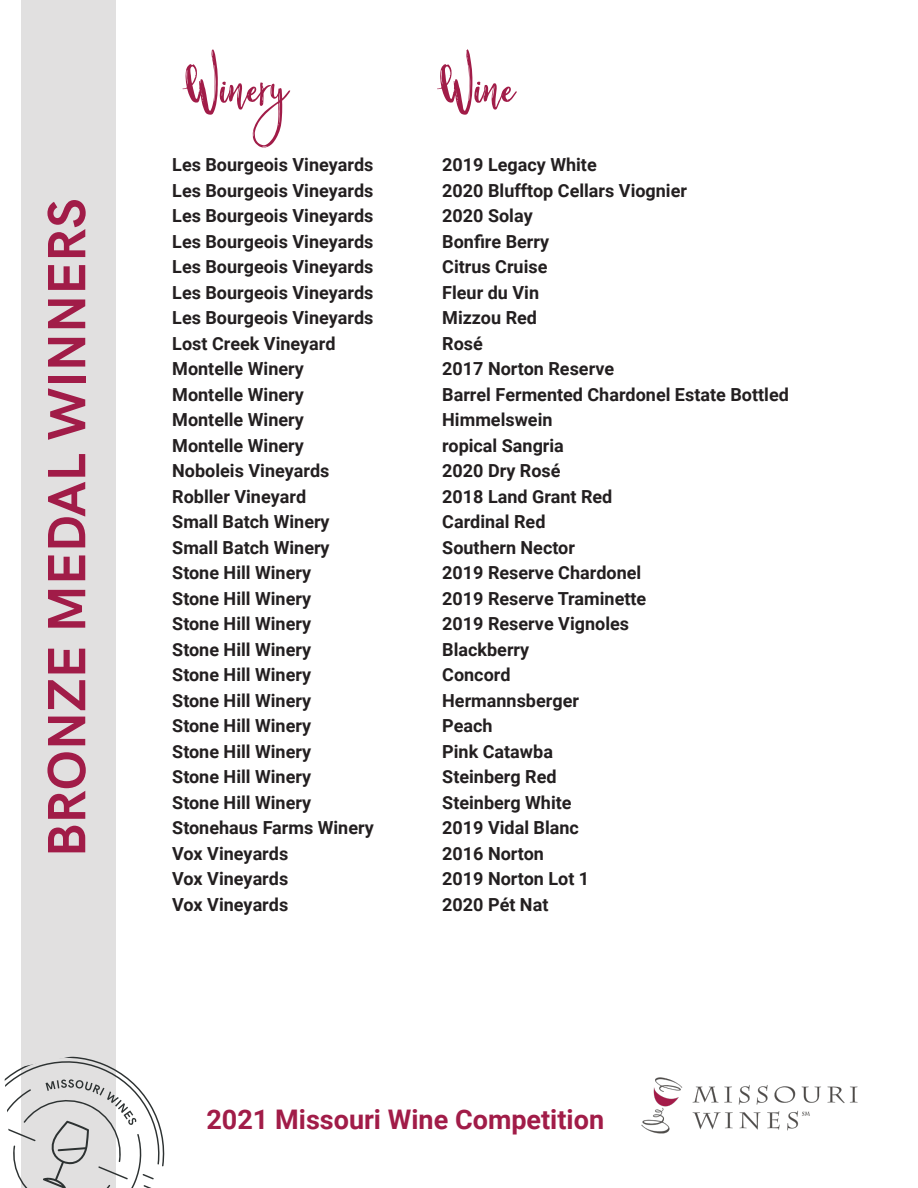
<style>
.page{position:relative;width:918px;height:1188px;background:#fff}
.page>*{position:absolute;margin:0;border:0;box-sizing:border-box;transform-origin:0 0}
.t1{font:123px "Smaragdines Script";color:#a11c48}
.t2{font:700 54px "HK Grotesk";color:#a11c48}
.t3{font:700 27px "Roboto";color:#a11c48}
.t4{font:700 18px "Roboto";color:#231f20}
</style>
<div class="page">
<div style="left:21px;top:0;width:95px;height:1188px;background:#e1e0e0"></div>
<img style="left:641px;top:1077px;width:217px;height:57px">
<svg style="left:4px;top:1056px;width:161px;height:132px"></svg>
<p class="t2" style="left:26px;top:857px;width:660px;rotate:-90deg">BRONZE MEDAL WINNERS</p>
<p class="t1" style="left:188px;top:-12px;width:102px">Winery</p>
<p class="t1" style="left:442px;top:-12px;width:74px">Wine</p>
<p class="t4" style="left:172px;top:152px;width:203px">Les Bourgeois Vineyards</p>
<p class="t4" style="left:442px;top:152px;width:156px">2019 Legacy White</p>
<p class="t4" style="left:172px;top:178px;width:203px">Les Bourgeois Vineyards</p>
<p class="t4" style="left:442px;top:178px;width:246px">2020 Blufftop Cellars Viognier</p>
<p class="t4" style="left:172px;top:203px;width:203px">Les Bourgeois Vineyards</p>
<p class="t4" style="left:442px;top:203px;width:92px">2020 Solay</p>
<p class="t4" style="left:172px;top:229px;width:203px">Les Bourgeois Vineyards</p>
<p class="t4" style="left:442px;top:229px;width:108px">Bonfire Berry</p>
<p class="t4" style="left:172px;top:254px;width:203px">Les Bourgeois Vineyards</p>
<p class="t4" style="left:442px;top:254px;width:107px">Citrus Cruise</p>
<p class="t4" style="left:172px;top:280px;width:203px">Les Bourgeois Vineyards</p>
<p class="t4" style="left:442px;top:280px;width:98px">Fleur du Vin</p>
<p class="t4" style="left:172px;top:305px;width:203px">Les Bourgeois Vineyards</p>
<p class="t4" style="left:442px;top:305px;width:96px">Mizzou Red</p>
<p class="t4" style="left:172px;top:331px;width:165px">Lost Creek Vineyard</p>
<p class="t4" style="left:442px;top:331px;width:42px">Rosé</p>
<p class="t4" style="left:172px;top:356px;width:133px">Montelle Winery</p>
<p class="t4" style="left:442px;top:356px;width:173px">2017 Norton Reserve</p>
<p class="t4" style="left:172px;top:382px;width:133px">Montelle Winery</p>
<p class="t4" style="left:442px;top:382px;width:348px">Barrel Fermented Chardonel Estate Bottled</p>
<p class="t4" style="left:172px;top:407px;width:133px">Montelle Winery</p>
<p class="t4" style="left:442px;top:407px;width:112px">Himmelswein</p>
<p class="t4" style="left:172px;top:433px;width:133px">Montelle Winery</p>
<p class="t4" style="left:442px;top:433px;width:123px">ropical Sangria</p>
<p class="t4" style="left:172px;top:458px;width:159px">Noboleis Vineyards</p>
<p class="t4" style="left:442px;top:458px;width:120px">2020 Dry Rosé</p>
<p class="t4" style="left:172px;top:484px;width:135px">Robller Vineyard</p>
<p class="t4" style="left:442px;top:484px;width:172px">2018 Land Grant Red</p>
<p class="t4" style="left:172px;top:509px;width:159px">Small Batch Winery</p>
<p class="t4" style="left:442px;top:509px;width:105px">Cardinal Red</p>
<p class="t4" style="left:172px;top:535px;width:159px">Small Batch Winery</p>
<p class="t4" style="left:442px;top:535px;width:134px">Southern Nector</p>
<p class="t4" style="left:172px;top:560px;width:140px">Stone Hill Winery</p>
<p class="t4" style="left:442px;top:560px;width:200px">2019 Reserve Chardonel</p>
<p class="t4" style="left:172px;top:586px;width:140px">Stone Hill Winery</p>
<p class="t4" style="left:442px;top:586px;width:206px">2019 Reserve Traminette</p>
<p class="t4" style="left:172px;top:611px;width:140px">Stone Hill Winery</p>
<p class="t4" style="left:442px;top:611px;width:188px">2019 Reserve Vignoles</p>
<p class="t4" style="left:172px;top:637px;width:140px">Stone Hill Winery</p>
<p class="t4" style="left:442px;top:637px;width:88px">Blackberry</p>
<p class="t4" style="left:172px;top:662px;width:140px">Stone Hill Winery</p>
<p class="t4" style="left:442px;top:662px;width:70px">Concord</p>
<p class="t4" style="left:172px;top:688px;width:140px">Stone Hill Winery</p>
<p class="t4" style="left:442px;top:688px;width:138px">Hermannsberger</p>
<p class="t4" style="left:172px;top:713px;width:140px">Stone Hill Winery</p>
<p class="t4" style="left:442px;top:713px;width:52px">Peach</p>
<p class="t4" style="left:172px;top:739px;width:140px">Stone Hill Winery</p>
<p class="t4" style="left:442px;top:739px;width:112px">Pink Catawba</p>
<p class="t4" style="left:172px;top:764px;width:140px">Stone Hill Winery</p>
<p class="t4" style="left:442px;top:764px;width:116px">Steinberg Red</p>
<p class="t4" style="left:172px;top:790px;width:140px">Stone Hill Winery</p>
<p class="t4" style="left:442px;top:790px;width:131px">Steinberg White</p>
<p class="t4" style="left:172px;top:815px;width:203px">Stonehaus Farms Winery</p>
<p class="t4" style="left:442px;top:815px;width:138px">2019 Vidal Blanc</p>
<p class="t4" style="left:172px;top:841px;width:118px">Vox Vineyards</p>
<p class="t4" style="left:442px;top:841px;width:103px">2016 Norton</p>
<p class="t4" style="left:172px;top:866px;width:118px">Vox Vineyards</p>
<p class="t4" style="left:442px;top:866px;width:149px">2019 Norton Lot 1</p>
<p class="t4" style="left:172px;top:892px;width:118px">Vox Vineyards</p>
<p class="t4" style="left:442px;top:892px;width:108px">2020 Pét Nat</p>
<p class="t3" style="left:206px;top:1101px;width:399px">2021 Missouri Wine Competition</p>
</div>
